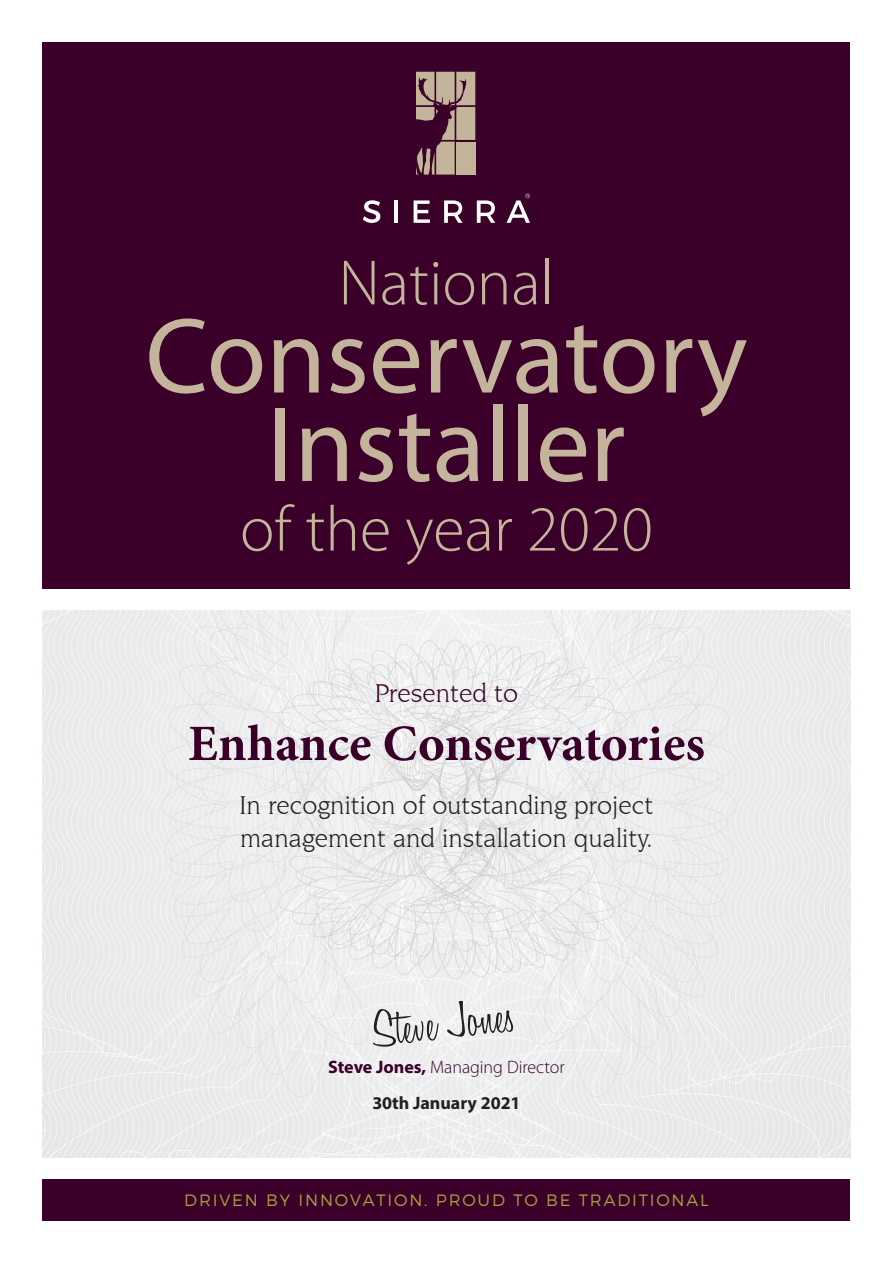
<style>
.page{position:relative;width:893px;height:1263px;background:#fff}
.page>*{position:absolute;margin:0;border:0;box-sizing:border-box;transform-origin:0 0}
.t1{font:108px/88.5px "Myriad Pro";color:#c3b49b;text-align:center}
.t2{font:300 64.5px "Myriad Pro";color:#c3b49b}
.t3{font:300 54px "Honey Script";color:#231f20}
.t4{font:700 51px "Minion Pro";color:#3a0029}
.t5{font:27px/32.4px "Novarese IT Cby BT";color:#231f20}
.t6{font:27px "Novarese IT Cby BT";color:#3a0029}
.t7{font:300 18px "Myriad Pro";color:#3a0029}
.t8{font:700 18px "Myriad Pro";color:#231f20}
.t9{font:300 16.5px "Montserrat";letter-spacing:.11em;color:#aba042}
.s1{font-weight:700}
</style>
<div class="page">
<div style="left:43px;top:43px;width:807px;height:546px;background:#3a0029"></div>
<svg style="left:363px;top:200px;width:17px;height:23px"></svg>
<hr style="left:394px;top:200px;width:4px;height:23px;background:#fff">
<svg style="left:414px;top:200px;width:16px;height:23px"></svg>
<svg style="left:444px;top:200px;width:19px;height:23px"></svg>
<svg style="left:477px;top:200px;width:18px;height:23px"></svg>
<svg style="left:416px;top:72px;width:59px;height:103px"></svg>
<svg style="left:507px;top:194px;width:23px;height:29px"></svg>
<img style="left:43px;top:611px;width:807px;height:547px">
<div style="left:43px;top:1179px;width:807px;height:41px;background:#3a0029"></div>
<h2 class="t2" style="left:339px;top:247px;width:217px">National</h2>
<h1 class="t1" style="left:145px;top:310px;width:603px">Conservatory<br>Installer</h1>
<h2 class="t2" style="left:240px;top:494px;width:414px">of the year 2020</h2>
<p class="t6" style="left:375px;top:677px;width:145px">Presented to</p>
<h3 class="t4" style="left:188px;top:708px;width:518px">Enhance Conservatories</h3>
<p class="t5" style="left:240px;top:789px;width:415px">In recognition of outstanding project management and installation quality.</p>
<h3 class="t3" style="left:370px;top:996px;width:144px;rotate:-6deg">Steve Jones</h3>
<p class="t7" style="left:328px;top:1057px;width:238px"><span class="s1">Steve Jones,</span> Managing Director</p>
<p class="t8" style="left:372px;top:1091px;width:150px">30th January 2021</p>
<p class="t9" style="left:184px;top:1190px;width:526px">DRIVEN BY INNOVATION. PROUD TO BE TRADITIONAL</p>
</div>
